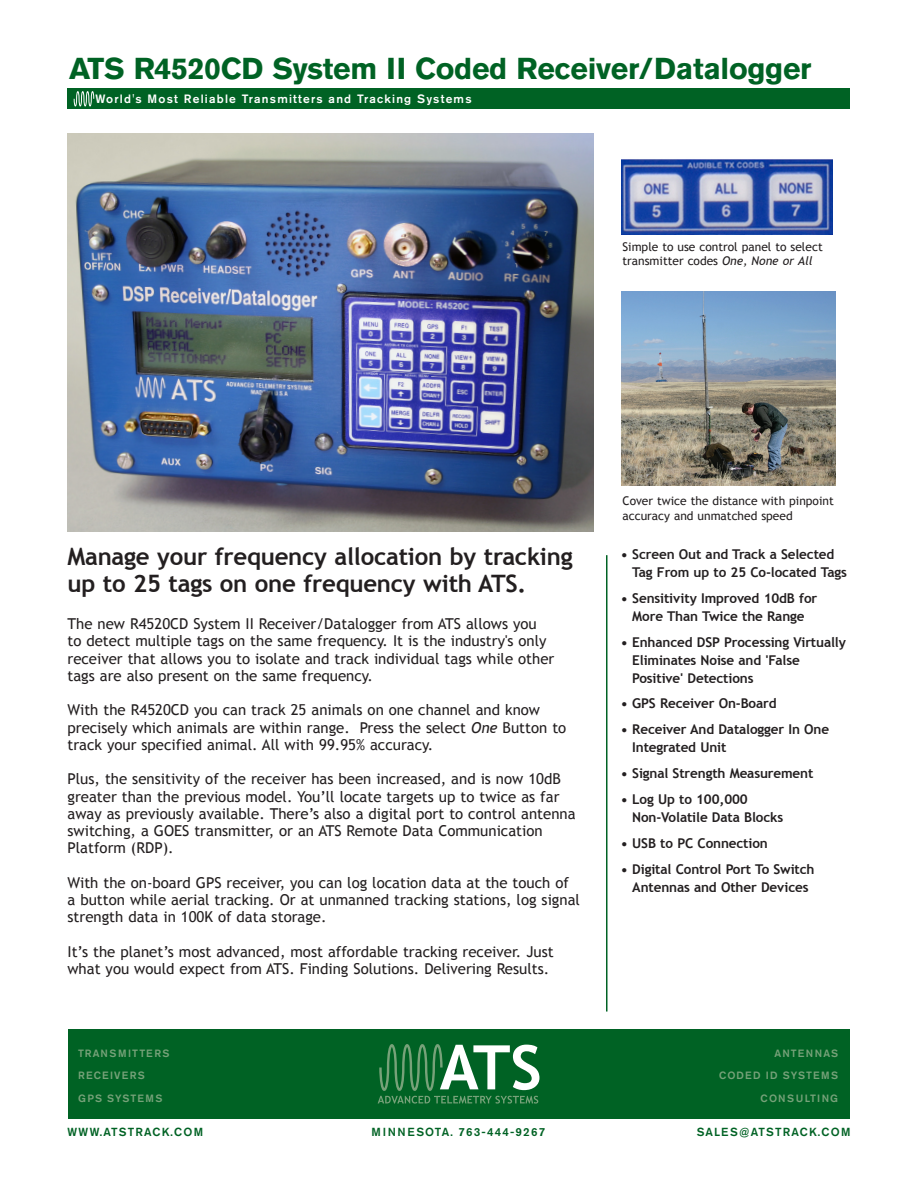
<style>
.page{position:relative;width:918px;height:1188px;background:#fff}
.page>*{position:absolute;margin:0;border:0;box-sizing:border-box;transform-origin:0 0}
.t1{font:700 30px "Akzidenz Grotesk BE";letter-spacing:-.01em;color:#006224}
.t2{font:700 24px/27px "Trebuchet MS";letter-spacing:-.01em;color:#231f20}
.t3{font:15px/17.2px "Trebuchet MS";color:#231f20}
.t4{font:700 13.5px/18px "Trebuchet MS";letter-spacing:-.01em;color:#231f20}
.t5{font:12px/14.4px "Trebuchet MS";color:#231f20}
.t6{font:500 12px "Akzidenz Grotesk BE";letter-spacing:.1em;color:#fff}
.t7{font:500 11.7px "Akzidenz Grotesk BE";letter-spacing:.1em;color:#006224}
.t8{font:500 10.5px/22.5px "Akzidenz Grotesk BE";letter-spacing:.1em;color:#77a279;text-align:right}
.t9{font:500 10.5px "Akzidenz Grotesk BE";letter-spacing:.12em;color:#77a279}
.s1{font-style:italic}
</style>
<div class="page">
<div style="left:68px;top:1029px;width:782px;height:90px;background:#006224"></div>
<img style="left:621px;top:159px;width:212px;height:76px">
<div style="left:68px;top:88px;width:782px;height:21px;background:#006224"></div>
<svg style="left:73px;top:91px;width:22px;height:16px"></svg>
<hr style="left:606px;top:555px;width:2px;height:457px;background:#006224">
<img style="left:621px;top:291px;width:215px;height:195px">
<img style="left:68px;top:133px;width:526px;height:398px">
<svg style="left:378px;top:1044px;width:161px;height:60px"></svg>
<p class="t1" style="left:69px;top:51px;width:744px">ATS R4520CD System II Coded Receiver/Datalogger</p>
<p class="t6" style="left:96px;top:92px;width:377px">World's Most Reliable Transmitters and Tracking Systems</p>
<p class="t5" style="left:622px;top:240px;width:202px">Simple to use control panel to select transmitter codes <span class="s1">One, None or All</span></p>
<p class="t2" style="left:68px;top:543px;width:507px">Manage your frequency allocation by tracking up to 25 tags on one frequency with ATS.</p>
<p class="t3" style="left:68px;top:615px;width:488px">The new R4520CD System II Receiver/Datalogger from ATS allows you to detect multiple tags on the same frequency. It is the industry's only receiver that allows you to isolate and track individual tags while other tags are also present on the same frequency.</p>
<p class="t3" style="left:68px;top:702px;width:500px">With the R4520CD you can track 25 animals on one channel and know precisely which animals are within range. Press the select <span class="s1">One</span> Button to track your specified animal. All with 99.95% accuracy.</p>
<p class="t3" style="left:68px;top:771px;width:510px">Plus, the sensitivity of the receiver has been increased, and is now 10dB greater than the previous model. You’ll locate targets up to twice as far away as previously available. There’s also a digital port to control antenna switching, a GOES transmitter, or an ATS Remote Data Communication Platform (RDP).</p>
<p class="t3" style="left:68px;top:874px;width:514px">With the on-board GPS receiver, you can log location data at the touch of a button while aerial tracking. Or at unmanned tracking stations, log signal strength data in 100K of data storage.</p>
<p class="t3" style="left:68px;top:943px;width:488px">It’s the planet’s most advanced, most affordable tracking receiver. Just what you would expect from ATS. Finding Solutions. Delivering Results.</p>
<p class="t5" style="left:622px;top:494px;width:213px">Cover twice the distance with pinpoint accuracy and unmatched speed</p>
<p class="t4" style="left:632px;top:545px;width:216px;text-indent:-11px">• Screen Out and Track a Selected<br>Tag From up to 25 Co-located Tags</p>
<p class="t4" style="left:621px;top:589px;width:198px;text-align:center">• Sensitivity Improved 10dB for<br>More Than Twice the Range</p>
<p class="t4" style="left:632px;top:633px;width:215px;text-indent:-11px">• Enhanced DSP Processing Virtually<br>Eliminates Noise and 'False<br>Positive' Detections</p>
<p class="t4" style="left:621px;top:695px;width:157px">• GPS Receiver On-Board</p>
<p class="t4" style="left:632px;top:720px;width:198px;text-indent:-11px">• Receiver And Datalogger In One<br>Integrated Unit</p>
<p class="t4" style="left:621px;top:764px;width:194px">• Signal Strength Measurement</p>
<p class="t4" style="left:632px;top:790px;width:153px;text-indent:-11px">• Log Up to 100,000<br>Non-Volatile Data Blocks</p>
<p class="t4" style="left:621px;top:834px;width:148px">• USB to PC Connection</p>
<p class="t4" style="left:621px;top:860px;width:195px;text-align:center">• Digital Control Port To Switch<br>Antennas and Other Devices</p>
<p class="t9" style="left:78px;top:1047px;width:93px">TRANSMITTERS</p>
<p class="t8" style="left:78px;top:1064px;width:68px">RECEIVERS</p>
<p class="t8" style="left:78px;top:1087px;width:86px">GPS SYSTEMS</p>
<p class="t7" style="left:68px;top:1124px;width:137px">WWW.ATSTRACK.COM</p>
<p class="t7" style="left:372px;top:1124px;width:175px">MINNESOTA. 763-444-9267</p>
<p class="t7" style="left:697px;top:1124px;width:155px">SALES@ATSTRACK.COM</p>
<p class="t8" style="left:719px;top:1042px;width:121px">ANTENNAS<br>CODED ID SYSTEMS</p>
<p class="t9" style="left:761px;top:1092px;width:79px">CONSULTING</p>
</div>
